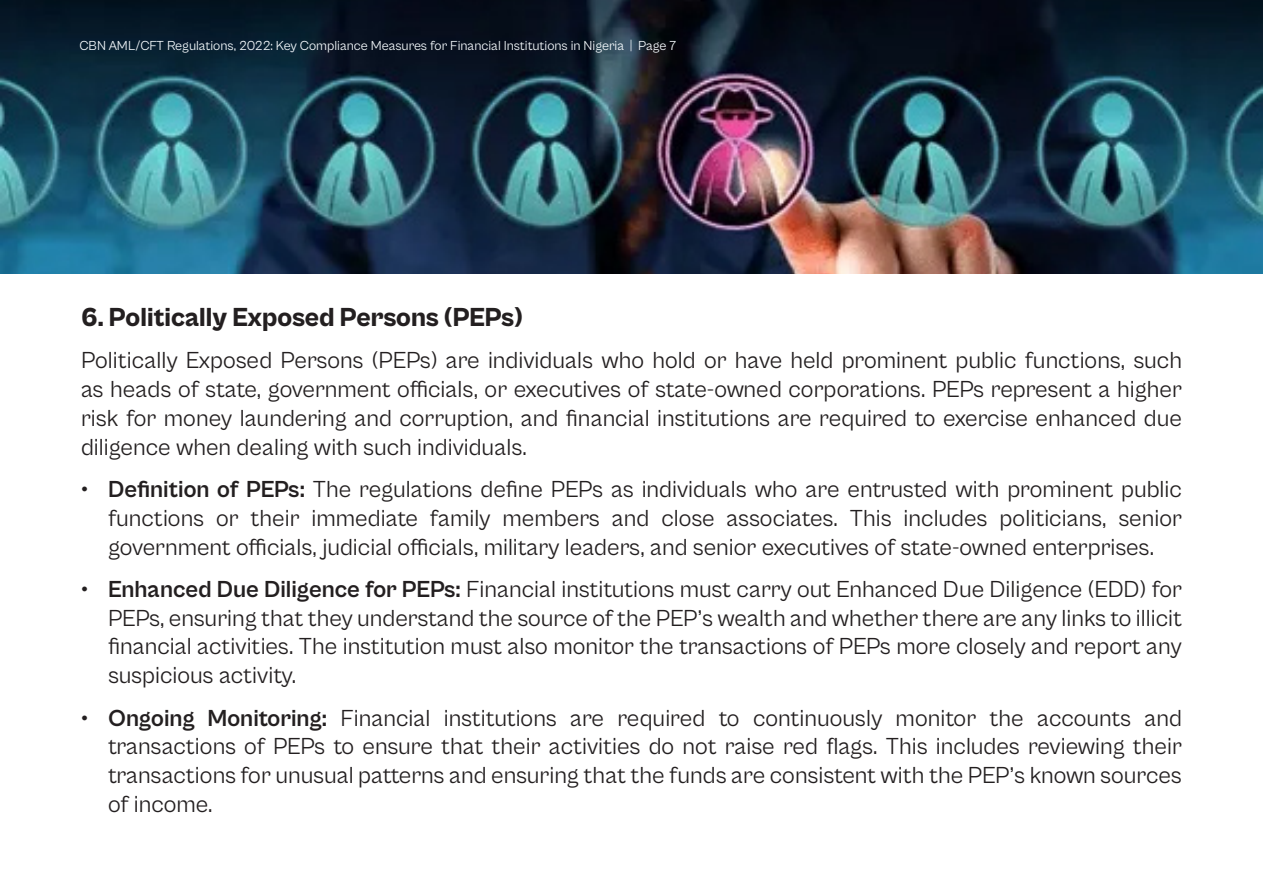
<style>
.page{position:relative;width:1263px;height:893px;background:#fff}
.page>*{position:absolute;margin:0;border:0;box-sizing:border-box;transform-origin:0 0}
.Sub-Heading{font:800 27px "Cabinet Grotesk";color:#231f20}
.Body{font:24px/28.8px "Cabinet Grotesk";color:#231f20;text-align:justify}
.Body-2{font:13.5px "Cabinet Grotesk";color:#f6fbfe}
.s1{font-weight:700}
</style>
<div class="page">
<img style="left:0;top:0;width:1263px;height:273px">
<p class="Body-2" style="left:79px;top:39px;width:598px">CBN AML/CFT Regulations, 2022: Key Compliance Measures for Financial Institutions in Nigeria | Page 7</p>
<p class="Sub-Heading" style="left:81px;top:303px;width:444px">6. Politically Exposed Persons (PEPs)</p>
<p class="Body" style="left:81px;top:346px;width:1102px">Politically Exposed Persons (PEPs) are individuals who hold or have held prominent public functions, such as heads of state, government officials, or executives of state-owned corporations. PEPs represent a higher risk for money laundering and corruption, and financial institutions are required to exercise enhanced due diligence when dealing with such individuals.</p>
<p class="Body" style="left:108px;top:475px;width:1075px;text-indent:-27px"><span class="s1">• Definition of PEPs:</span> The regulations define PEPs as individuals who are entrusted with prominent public functions or their immediate family members and close associates. This includes politicians, senior government officials, judicial officials, military leaders, and senior executives of state-owned enterprises.</p>
<p class="Body" style="left:108px;top:575px;width:1075px;text-indent:-27px"><span class="s1">• Enhanced Due Diligence for PEPs:</span> Financial institutions must carry out Enhanced Due Diligence (EDD) for PEPs, ensuring that they understand the source of the PEP’s wealth and whether there are any links to illicit financial activities. The institution must also monitor the transactions of PEPs more closely and report any suspicious activity.</p>
<p class="Body" style="left:108px;top:703px;width:1075px;text-indent:-27px"><span class="s1">• Ongoing Monitoring:</span> Financial institutions are required to continuously monitor the accounts and transactions of PEPs to ensure that their activities do not raise red flags. This includes reviewing their transactions for unusual patterns and ensuring that the funds are consistent with the PEP’s known sources of income.</p>
</div>
